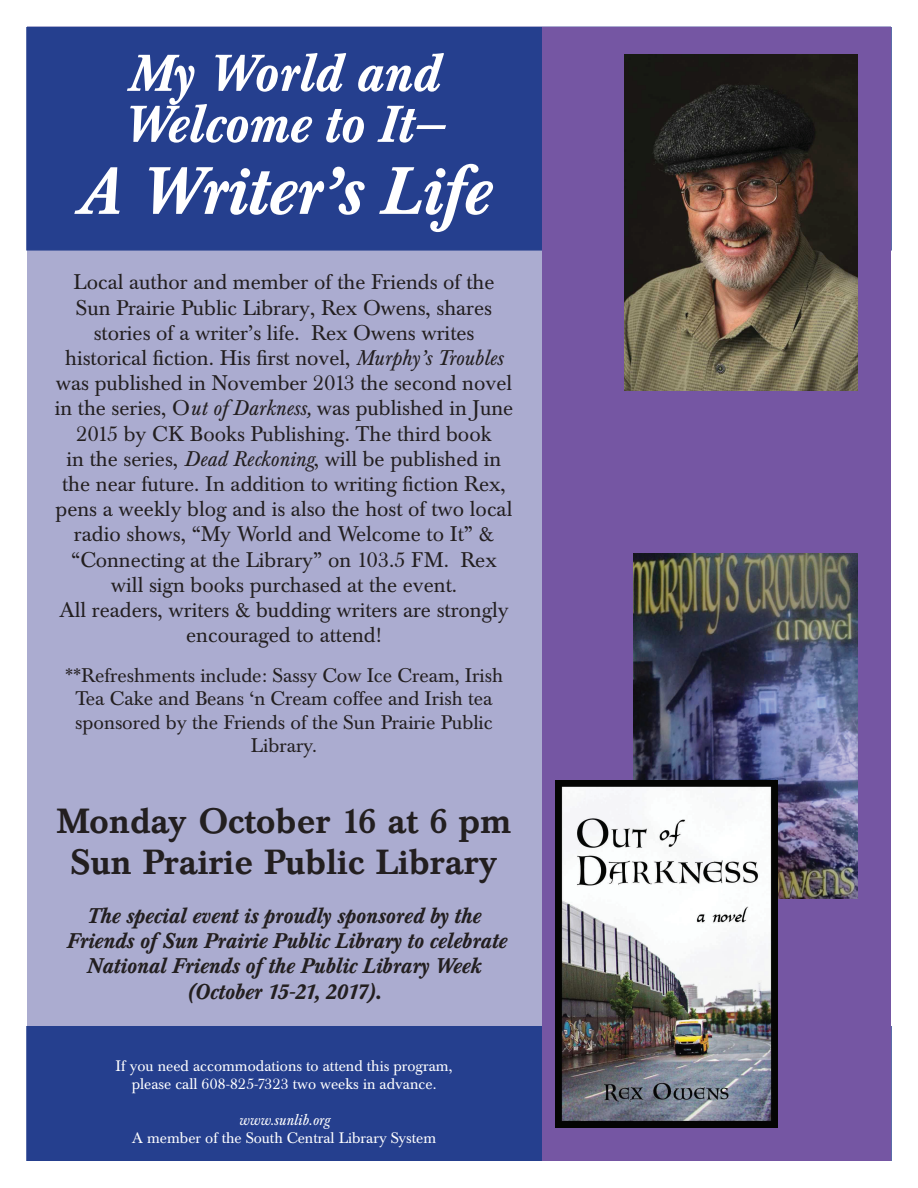
<style>
.page{position:relative;width:918px;height:1188px;background:#fff}
.page>*{position:absolute;margin:0;border:0;box-sizing:border-box;transform-origin:0 0}
.t1{font:italic 500 66px "Baskerville BE";color:#fff}
.t2{font:italic 500 51px/51px "Baskerville BE";color:#fff}
.t3{font:500 34.5px/41.4px "Baskerville BE";color:#231f20;text-align:center}
.t4{font:21px/25.2px "Baskerville BE";color:#231f20;text-align:center}
.t5{font:italic 500 21px/25.2px "Baskerville BE";color:#231f20;text-align:center}
.t6{font:19.5px/23.4px "Baskerville BE";color:#231f20;text-align:center}
.t7{font:15px/18px "Baskerville BE";color:#fff;text-align:center}
.t8{font:italic 15px "Baskerville BE";color:#fff}
.s1{font-style:italic}
</style>
<div class="page">
<div style="left:27px;top:26px;width:864px;height:1135px;background:#abacd0"></div>
<div style="left:26px;top:27px;width:866px;height:224px;background:#253f8e;border:2px solid #253f8e"></div>
<div style="left:26px;top:1026px;width:866px;height:135px;background:#253f8e"></div>
<div style="left:542px;top:27px;width:349px;height:1134px;background:#7556a3"></div>
<img style="left:624px;top:54px;width:234px;height:337px">
<img style="left:634px;top:554px;width:224px;height:345px">
<img style="left:555px;top:780px;width:222px;height:348px">
<h2 class="t2" style="left:123px;top:49px;width:324px">My World and<br>Welcome to It—</h2>
<h1 class="t1" style="left:78px;top:153px;width:414px">A Writer’s Life</h1>
<p class="t4" style="left:55px;top:270px;width:460px">Local author and member of the Friends of the Sun Prairie Public Library, Rex Owens, shares stories of a writer’s life. Rex Owens writes historical fiction. His first novel, <span class="s1">Murphy’s Troubles </span>was published in November 2013 the second novel in the series, O<span class="s1">ut of Darkness,</span> was published in June 2015 by CK Books Publishing. The third book<br>in the series, <span class="s1">Dead Reckoning</span>, will be published in the near future. In addition to writing fiction Rex, pens a weekly blog and is also the host of two local radio shows, “My World and Welcome to It” &amp; “Connecting at the Library” on 103.5 FM. Rex will sign books purchased at the event.<br>All readers, writers &amp; budding writers are strongly encouraged to attend!</p>
<p class="t6" style="left:65px;top:664px;width:439px">**Refreshments include: Sassy Cow Ice Cream, Irish Tea Cake and Beans ‘n Cream coffee and Irish tea sponsored by the Friends of the Sun Prairie Public Library.</p>
<h3 class="t3" style="left:57px;top:801px;width:456px">Monday October 16 at 6 pm<br>Sun Prairie Public Library</h3>
<p class="t5" style="left:67px;top:904px;width:442px">The special event is proudly sponsored by the Friends of Sun Prairie Public Library to celebrate National Friends of the Public Library Week (October 15-21, 2017).</p>
<p class="t7" style="left:116px;top:1057px;width:338px">If you need accommodations to attend this program, please call 608-825-7323 two weeks in advance.</p>
<p class="t8" style="left:239px;top:1111px;width:92px">www.sunlib.org</p>
<p class="t7" style="left:132px;top:1129px;width:306px">A member of the South Central Library System</p>
</div>
